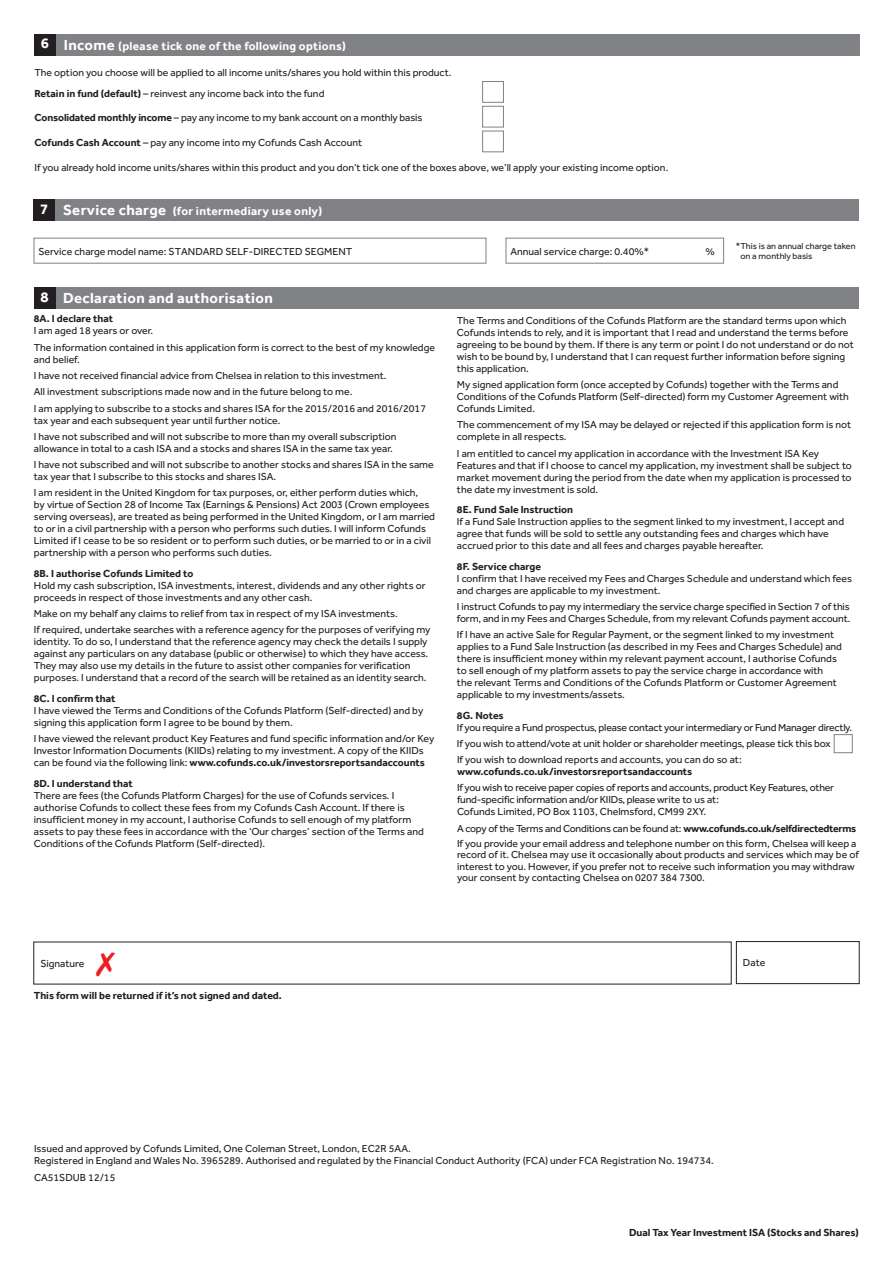
<style>
.page{position:relative;width:893px;height:1263px;background:#fff}
.page>*{position:absolute;margin:0;border:0;box-sizing:border-box;transform-origin:0 0}
.t1{font:700 15px "Effra";letter-spacing:.025em;color:#fff}
.t2{font:700 12px "Effra";letter-spacing:.025em;color:#fff}
.t3{font:10.5px/12px "Effra";color:#231f20}
.t4{font:700 10.5px "Effra";color:#231f20}
.t5{font:10.5px/12px "Effra";letter-spacing:-.02em;color:#231f20}
.t6{font:9px/9.8px "Effra";color:#231f20}
.s1{font-size:15px}
.s2{font-weight:700}
</style>
<div class="page">
<div style="left:55px;top:34px;width:804px;height:21px;background:#808285"></div>
<div style="left:34px;top:34px;width:22px;height:21px;background:#231f20"></div>
<div style="left:482px;top:81px;width:22px;height:22px;border:1px solid #808285"></div>
<div style="left:482px;top:106px;width:22px;height:21px;border:1px solid #808285"></div>
<div style="left:482px;top:131px;width:22px;height:21px;border:1px solid #808285"></div>
<div style="left:34px;top:238px;width:452px;height:25px;border:1px solid #808285"></div>
<div style="left:506px;top:238px;width:218px;height:25px;border:1px solid #808285"></div>
<div style="left:55px;top:200px;width:804px;height:21px;background:#808285"></div>
<div style="left:34px;top:200px;width:21px;height:21px;background:#231f20"></div>
<div style="left:55px;top:287px;width:804px;height:22px;background:#808285"></div>
<div style="left:34px;top:287px;width:21px;height:22px;background:#231f20"></div>
<div style="left:834px;top:734px;width:18px;height:19px;border:1px solid #808285"></div>
<div style="left:736px;top:941px;width:123px;height:43px;border:1px solid #231f20"></div>
<p class="t2" style="left:41px;top:38px;width:307px"><span class="s1">6 Income</span> (please tick one of the following options)</p>
<p class="t3" style="left:34px;top:62px;width:419px;line-height:20.5px">The option you choose will be applied to all income units/shares you hold within this product.<br><span class="s2">Retain in fund (default)</span> – reinvest any income back into the fund</p>
<p class="t3" style="left:34px;top:112px;width:390px"><span class="s2">Consolidated monthly income</span> – pay any income to my bank account on a monthly basis</p>
<p class="t3" style="left:34px;top:136px;width:329px"><span class="s2">Cofunds Cash Account</span> – pay any income into my Cofunds Cash Account</p>
<p class="t3" style="left:34px;top:161px;width:635px">If you already hold income units/shares within this product and you don’t tick one of the boxes above, we’ll apply your existing income option.</p>
<p class="t2" style="left:40px;top:204px;width:283px"><span class="s1">7 Service charge</span> (for intermediary use only)</p>
<p class="t3" style="left:38px;top:245px;width:316px">Service charge model name: STANDARD SELF-DIRECTED SEGMENT</p>
<p class="t3" style="left:510px;top:245px;width:140px">Annual service charge: 0.40%*</p>
<p class="t3" style="left:705px;top:245px;width:11px">%</p>
<p class="t6" style="left:740px;top:241px;width:117px;text-indent:-5px">*This is an annual charge taken on a monthly basis</p>
<h1 class="t1" style="left:40px;top:289px;width:234px">8 Declaration and authorisation</h1>
<p class="t4" style="left:34px;top:313px;width:81px">8A. I declare that</p>
<p class="t3" style="left:34px;top:323px;width:403px;line-height:16.2px">I am aged 18 years or over.<br>The information contained in this application form is correct to the best of my knowledge</p>
<p class="t3" style="left:34px;top:351px;width:394px;line-height:16.2px">and belief.<br>I have not received financial advice from Chelsea in relation to this investment.<br>All investment subscriptions made now and in the future belong to me.<br>I am applying to subscribe to a stocks and shares ISA for the 2015/2016 and 2016/2017</p>
<p class="t3" style="left:34px;top:412px;width:364px;line-height:16.2px">tax year and each subsequent year until further notice.<br>I have not subscribed and will not subscribe to more than my overall subscription</p>
<p class="t3" style="left:34px;top:440px;width:401px;line-height:16.2px">allowance in total to a cash ISA and a stocks and shares ISA in the same tax year.<br>I have not subscribed and will not subscribe to another stocks and shares ISA in the same</p>
<p class="t3" style="left:34px;top:468px;width:386px;line-height:16.2px">tax year that I subscribe to this stocks and shares ISA.<br>I am resident in the United Kingdom for tax purposes, or, either perform duties which,</p>
<p class="t3" style="left:34px;top:499px;width:403px">by virtue of Section 28 of Income Tax (Earnings &amp; Pensions) Act 2003 (Crown employees serving overseas), are treated as being performed in the United Kingdom, or I am married to or in a civil partnership with a person who performs such duties. I will inform Cofunds Limited if I cease to be so resident or to perform such duties, or be married to or in a civil partnership with a person who performs such duties.</p>
<p class="t4" style="left:34px;top:567px;width:161px">8B. I authorise Cofunds Limited to</p>
<p class="t3" style="left:34px;top:579px;width:393px">Hold my cash subscription, ISA investments, interest, dividends and any other rights or proceeds in respect of those investments and any other cash.</p>
<p class="t3" style="left:34px;top:605px;width:398px;line-height:16.2px">Make on my behalf any claims to relief from tax in respect of my ISA investments.<br>If required, undertake searches with a reference agency for the purposes of verifying my</p>
<p class="t3" style="left:34px;top:636px;width:396px">identity. To do so, I understand that the reference agency may check the details I supply against any particulars on any database (public or otherwise) to which they have access.<br>They may also use my details in the future to assist other companies for verification purposes. I understand that a record of the search will be retained as an identity search.</p>
<p class="t4" style="left:34px;top:692px;width:83px">8C. I confirm that</p>
<p class="t3" style="left:34px;top:704px;width:391px">I have viewed the Terms and Conditions of the Cofunds Platform (Self-directed) and by signing this application form I agree to be bound by them.</p>
<p class="t3" style="left:34px;top:732px;width:402px">I have viewed the relevant product Key Features and fund specific information and/or Key<br>Investor Information Documents (KIIDs) relating to my investment. A copy of the KIIDs can be found via the following link: <span class="s2">www.cofunds.co.uk/investorsreportsandaccounts</span></p>
<p class="t4" style="left:34px;top:777px;width:101px">8D. I understand that</p>
<p class="t3" style="left:34px;top:789px;width:391px">There are fees (the Cofunds Platform Charges) for the use of Cofunds services. I authorise Cofunds to collect these fees from my Cofunds Cash Account. If there is insufficient money in my account, I authorise Cofunds to sell enough of my platform assets to pay these fees in accordance with the ‘Our charges’ section of the Terms and Conditions of the Cofunds Platform (Self-directed).</p>
<p class="t3" style="left:457px;top:314px;width:398px">The Terms and Conditions of the Cofunds Platform are the standard terms upon which Cofunds intends to rely, and it is important that I read and understand the terms before agreeing to be bound by them. If there is any term or point I do not understand or do not wish to be bound by, I understand that I can request further information before signing this application.</p>
<p class="t3" style="left:457px;top:379px;width:393px">My signed application form (once accepted by Cofunds) together with the Terms and<br>Conditions of the Cofunds Platform (Self-directed) form my Customer Agreement with<br>Cofunds Limited.</p>
<p class="t3" style="left:457px;top:419px;width:396px">The commencement of my ISA may be delayed or rejected if this application form is not complete in all respects.</p>
<p class="t3" style="left:457px;top:447px;width:396px">I am entitled to cancel my application in accordance with the Investment ISA Key Features and that if I choose to cancel my application, my investment shall be subject to market movement during the period from the date when my application is processed to the date my investment is sold.</p>
<p class="t4" style="left:457px;top:503px;width:118px">8E. Fund Sale Instruction</p>
<p class="t3" style="left:457px;top:516px;width:389px">If a Fund Sale Instruction applies to the segment linked to my investment, I accept and agree that funds will be sold to settle any outstanding fees and charges which have accrued prior to this date and all fees and charges payable hereafter.</p>
<p class="t4" style="left:457px;top:560px;width:86px">8F. Service charge</p>
<p class="t3" style="left:457px;top:572px;width:396px">I confirm that I have received my Fees and Charges Schedule and understand which fees and charges are applicable to my investment.</p>
<p class="t3" style="left:457px;top:600px;width:395px">I instruct Cofunds to pay my intermediary the service charge specified in Section 7 of this form, and in my Fees and Charges Schedule, from my relevant Cofunds payment account.</p>
<p class="t3" style="left:457px;top:629px;width:387px">If I have an active Sale for Regular Payment, or the segment linked to my investment applies to a Fund Sale Instruction (as described in my Fees and Charges Schedule) and there is insufficient money within my relevant payment account, I authorise Cofunds to sell enough of my platform assets to pay the service charge in accordance with<br>the relevant Terms and Conditions of the Cofunds Platform or Customer Agreement applicable to my investments/assets.</p>
<p class="t4" style="left:457px;top:709px;width:48px">8G. Notes</p>
<p class="t3" style="left:457px;top:719px;width:397px;line-height:16.2px">If you require a Fund prospectus, please contact your intermediary or Fund Manager directly.<br>If you wish to attend/vote at unit holder or shareholder meetings, please tick this box<br>If you wish to download reports and accounts, you can do so at:</p>
<p class="t4" style="left:457px;top:765px;width:237px">www.cofunds.co.uk/investorsreportsandaccounts</p>
<p class="t5" style="left:457px;top:782px;width:379px">If you wish to receive paper copies of reports and accounts, product Key Features, other fund-specific information and/or KIIDs, please write to us at:<br>Cofunds Limited, PO Box 1103, Chelmsford, CM99 2XY.</p>
<p class="t3" style="left:457px;top:820px;width:401px;line-height:15.5px">A copy of the Terms and Conditions can be found at: <span class="s2">www.cofunds.co.uk/selfdirectedterms<br></span>If you provide your email address and telephone number on this form, Chelsea will keep a</p>
<p class="t3" style="left:457px;top:849px;width:403px;line-height:11.2px">record of it. Chelsea may use it occasionally about products and services which may be of interest to you. However, if you prefer not to receive such information you may withdraw your consent by contacting Chelsea on 0207 384 7300.</p>
<p class="t3" style="left:40px;top:957px;width:45px">Signature</p>
<p class="t3" style="left:743px;top:956px;width:24px">Date</p>
<p class="t4" style="left:34px;top:989px;width:250px">This form will be returned if it’s not signed and dated.</p>
<p class="t3" style="left:34px;top:1143px;width:681px">Issued and approved by Cofunds Limited, One Coleman Street, London, EC2R 5AA.<br>Registered in England and Wales No. 3965289. Authorised and regulated by the Financial Conduct Authority (FCA) under FCA Registration No. 194734.</p>
<p class="t3" style="left:34px;top:1171px;width:83px">CA51SDUB 12/15</p>
<p class="t4" style="left:629px;top:1226px;width:231px">Dual Tax Year Investment ISA (Stocks and Shares)</p>
</div>
